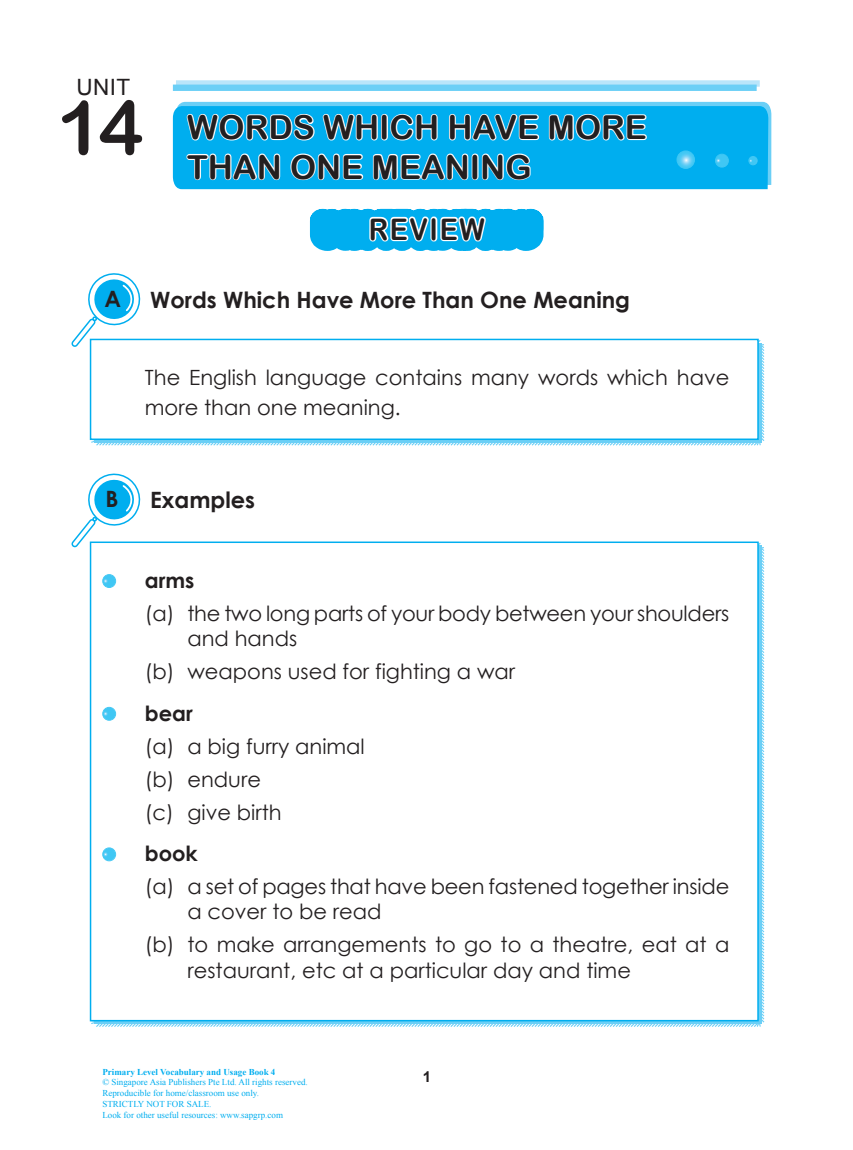
<style>
.page{position:relative;width:853px;height:1150px;background:#fff}
.page>*{position:absolute;margin:0;border:0;box-sizing:border-box;transform-origin:0 0}
.t1{font:75px "Arial Rounded MT Bold";color:#231f20}
.Unit{font:33px/39.6px "Arial Rounded MT Bold";color:#231f20}
.t2{font:29.7px "Arial Rounded MT Bold";letter-spacing:.06em;color:#231f20;scale:.91 1}
.text{font:700 22.5px "Century Gothic";color:#231f20}
.t3{font:22.5px "Arial";color:#231f20}
.text_2{font:21px/25.2px "Century Gothic";color:#231f20}
.text_2-2{font:700 21px "Century Gothic";color:#231f20}
.text-2{font:21px "Century Gothic";color:#231f20}
.t4{font:700 15px "Arial";color:#231f20}
.t5{font:9px/10.8px "Times New Roman";color:#00aeef}
.t6{font:700 9px "Times New Roman";color:#00aeef}
</style>
<div class="page">
<svg style="left:91px;top:338px;width:674px;height:108px"></svg>
<div style="left:90px;top:339px;width:668px;height:100px;background:#fff"></div>
<div style="left:90px;top:339px;width:668px;height:101px;border:2px solid #00aeef"></div>
<svg style="left:90px;top:541px;width:675px;height:486px"></svg>
<div style="left:90px;top:542px;width:668px;height:478px;background:#fff"></div>
<div style="left:90px;top:541px;width:668px;height:480px;border:2px solid #00aeef"></div>
<svg style="left:71px;top:273px;width:72px;height:75px"></svg>
<svg style="left:71px;top:473px;width:72px;height:75px"></svg>
<svg style="left:103px;top:574px;width:13px;height:13px"></svg>
<div style="left:102px;top:574px;width:14px;height:14px;border:1px solid #fff;border-radius:50%"></div>
<svg style="left:103px;top:707px;width:13px;height:13px"></svg>
<div style="left:102px;top:707px;width:14px;height:13px;border:1px solid #fff;border-radius:50%"></div>
<svg style="left:103px;top:848px;width:13px;height:12px"></svg>
<div style="left:102px;top:847px;width:14px;height:14px;border:1px solid #fff;border-radius:50%"></div>
<svg style="left:309px;top:208px;width:235px;height:43px"></svg>
<div style="left:177px;top:81px;width:582px;height:5px;background:#b9e5fa"></div>
<div style="left:176px;top:80px;width:583px;height:7px;border:2px solid #b9e5fa"></div>
<div style="left:173px;top:85px;width:583px;height:6px;border:2px solid #6bcff6"></div>
<svg style="left:179px;top:101px;width:593px;height:84px"></svg>
<svg style="left:172px;top:105px;width:597px;height:85px"></svg>
<svg style="left:715px;top:154px;width:13px;height:13px"></svg>
<div style="left:715px;top:154px;width:13px;height:13px;border:1px solid #fff;border-radius:50%"></div>
<svg style="left:748px;top:156px;width:9px;height:9px"></svg>
<div style="left:748px;top:156px;width:9px;height:9px;border:1px solid #fff;border-radius:50%"></div>
<svg style="left:677px;top:151px;width:17px;height:17px"></svg>
<div style="left:676px;top:151px;width:19px;height:18px;border:1px solid #fff;border-radius:50%"></div>
<svg style="left:547px;top:103px;width:101px;height:39px"></svg>
<svg style="left:185px;top:112px;width:356px;height:70px"></svg>
<p class="t3" style="left:76px;top:72px;width:55px">Unit</p>
<p class="t1" style="left:57px;top:83px;width:88px">14</p>
<p class="Unit" style="left:187px;top:107px;width:436px">WORDS WH ICH HAVE MORE<br>THAN ONE MEANING</p>
<p class="t2" style="left:369px;top:211px;width:129px">REVI EW</p>
<p class="text" style="left:104px;top:282px;width:18px">A</p>
<p class="text" style="left:150px;top:283px;width:481px">Words Which Have More Than One Meaning</p>
<p class="text_2" style="left:145px;top:362px;width:586px;line-height:30px">The English language contains many words which have more than one meaning.</p>
<p class="text" style="left:105px;top:482px;width:15px">B</p>
<p class="text" style="left:150px;top:483px;width:106px">Examples</p>
<p class="text_2-2" style="left:145px;top:564px;width:51px">arms</p>
<p class="text_2" style="left:187px;top:600px;width:543px;text-indent:-43px">(a) the two long parts of your body between your shoulders and hands</p>
<p class="text_2" style="left:145px;top:658px;width:372px">(b) weapons used for fighting a war</p>
<p class="text_2-2" style="left:145px;top:697px;width:49px">bear</p>
<p class="text_2" style="left:145px;top:733px;width:221px">(a) a big furry animal</p>
<p class="text_2" style="left:145px;top:766px;width:118px">(b) endure</p>
<p class="text-2" style="left:145px;top:797px;width:138px">(c) give birth</p>
<p class="text_2-2" style="left:145px;top:837px;width:54px">book</p>
<p class="text_2" style="left:187px;top:873px;width:543px;text-indent:-43px">(a) a set of pages that have been fastened together inside a cover to be read</p>
<p class="text_2" style="left:187px;top:932px;width:543px;text-indent:-43px">(b) to make arrangements to go to a theatre, eat at a restaurant, etc at a particular day and time</p>
<p class="t6" style="left:102px;top:1065px;width:175px">Primary Level Vocabulary and Usage Book 4</p>
<p class="t5" style="left:102px;top:1076px;width:207px">© Singapore Asia Publishers Pte Ltd. All rights reserved.<br>Reproducible for home/classroom use only.<br>STRICTLY NOT FOR SALE.<br>Look for other useful resources: www.sapgrp.com</p>
<p class="t4" style="left:422px;top:1066px;width:6px">1</p>
</div>
